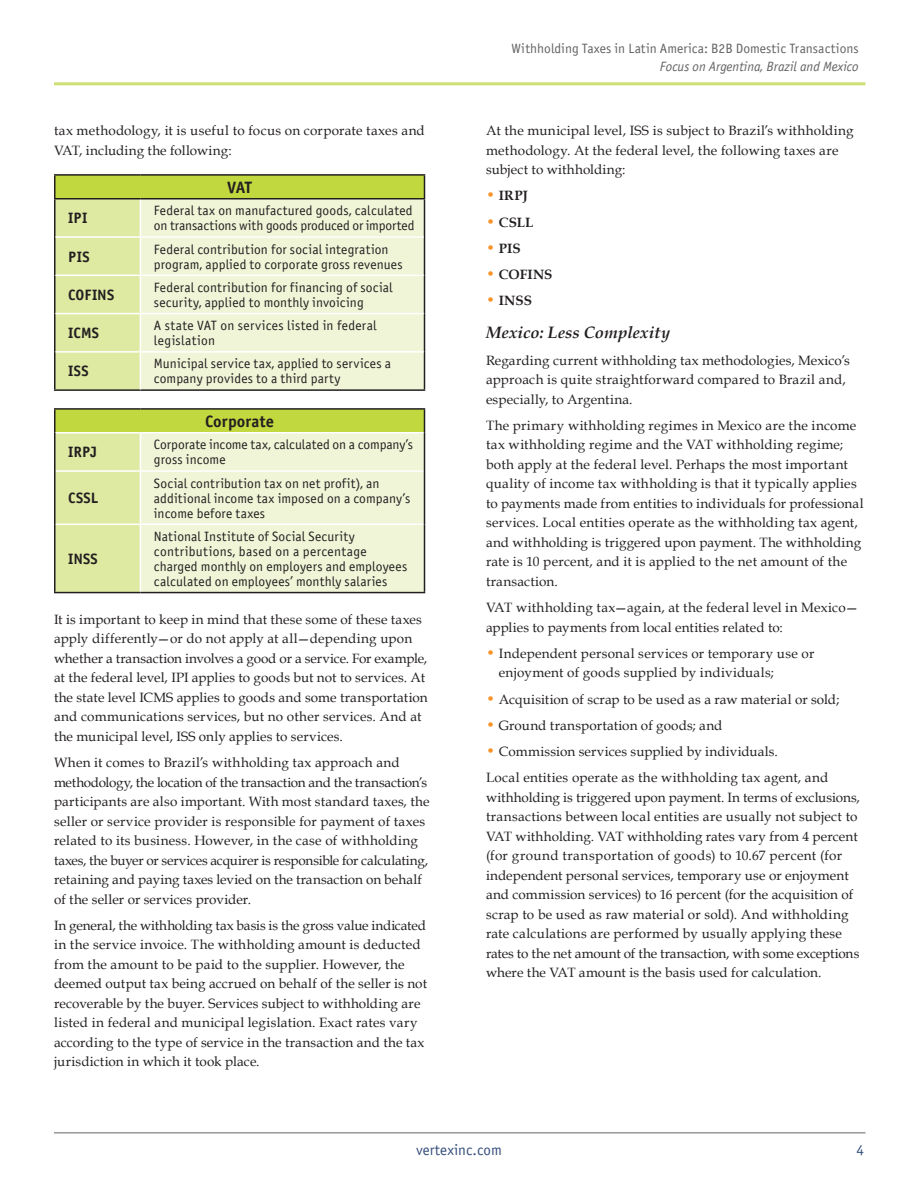
<style>
.page{position:relative;width:918px;height:1188px;background:#fff}
.page>*{position:absolute;margin:0;border:0;box-sizing:border-box;transform-origin:0 0}
.t1{font:italic 700 16.5px "Book Antiqua";letter-spacing:.005em;color:#231f20}
.t2{font:16.5px "Officina Sans Bold A";color:#231f20}
.t3{font:15px "Officina Sans Bold A";letter-spacing:.005em;color:#231f20}
.t4{font:15px "Officina Sans Book A";color:#364f7c}
.t5{font:13.5px/19.5px "Book Antiqua";letter-spacing:.01em;color:#231f20}
.t6{font:13.5px/15px "Officina Sans Book A";letter-spacing:.01em;color:#231f20}
.t7{font:13.5px "Officina Sans Book A";color:#636366}
.t8{font:italic 13.5px "Officina Sans Book A";color:#636366}
.t9{font:700 13.5px "Book Antiqua";letter-spacing:.005em;color:#231f20}
.s1{font-weight:400;font-size:15px;color:#f79328}
.s2{font-size:15px;color:#f79328}
</style>
<div class="page">
<hr style="left:54px;top:82px;width:812px;height:3px;background:#d0df74">
<hr style="left:54px;top:1132px;width:812px;height:1px;background:#636366">
<div style="left:55px;top:175px;width:369px;height:24px;background:#c2d83f"></div>
<div style="left:56px;top:199px;width:84px;height:190px;background:#dee9a2"></div>
<div style="left:141px;top:199px;width:283px;height:190px;background:#f0f5d7"></div>
<hr style="left:54px;top:199px;width:2px;height:38px;background:#231f20">
<hr style="left:424px;top:199px;width:1px;height:38px;background:#231f20">
<hr style="left:54px;top:237px;width:2px;height:38px;background:#231f20">
<hr style="left:424px;top:237px;width:1px;height:38px;background:#231f20">
<hr style="left:54px;top:275px;width:2px;height:39px;background:#231f20">
<hr style="left:424px;top:275px;width:1px;height:39px;background:#231f20">
<hr style="left:54px;top:314px;width:2px;height:38px;background:#231f20">
<hr style="left:424px;top:314px;width:1px;height:38px;background:#231f20">
<hr style="left:54px;top:352px;width:2px;height:37px;background:#231f20">
<hr style="left:424px;top:352px;width:1px;height:37px;background:#231f20">
<hr style="left:54px;top:389px;width:86px;height:2px;background:#231f20">
<hr style="left:140px;top:389px;width:285px;height:2px;background:#231f20">
<hr style="left:56px;top:236px;width:84px;height:2px;background:#fff">
<hr style="left:140px;top:236px;width:284px;height:2px;background:#fff">
<hr style="left:56px;top:275px;width:84px;height:1px;background:#fff">
<hr style="left:140px;top:275px;width:284px;height:1px;background:#fff">
<hr style="left:56px;top:313px;width:84px;height:1px;background:#fff">
<hr style="left:140px;top:313px;width:284px;height:1px;background:#fff">
<hr style="left:56px;top:351px;width:84px;height:2px;background:#fff">
<hr style="left:140px;top:351px;width:284px;height:2px;background:#fff">
<hr style="left:54px;top:174px;width:86px;height:2px;background:#231f20">
<hr style="left:54px;top:176px;width:2px;height:22px;background:#231f20">
<hr style="left:140px;top:174px;width:285px;height:2px;background:#231f20">
<svg style="left:424px;top:176px;width:1px;height:22px"></svg>
<hr style="left:54px;top:198px;width:86px;height:1px;background:#231f20">
<hr style="left:140px;top:198px;width:285px;height:1px;background:#231f20">
<div style="left:55px;top:409px;width:369px;height:24px;background:#c2d83f"></div>
<div style="left:56px;top:433px;width:84px;height:159px;background:#dee9a2"></div>
<div style="left:141px;top:433px;width:283px;height:159px;background:#f0f5d7"></div>
<hr style="left:54px;top:408px;width:86px;height:2px;background:#231f20">
<hr style="left:54px;top:410px;width:2px;height:23px;background:#231f20">
<hr style="left:140px;top:408px;width:285px;height:2px;background:#231f20">
<svg style="left:424px;top:410px;width:1px;height:23px"></svg>
<hr style="left:56px;top:432px;width:84px;height:1px;background:#fff">
<hr style="left:140px;top:432px;width:284px;height:1px;background:#fff">
<hr style="left:56px;top:470px;width:84px;height:2px;background:#fff">
<hr style="left:140px;top:470px;width:284px;height:2px;background:#fff">
<hr style="left:56px;top:524px;width:84px;height:1px;background:#fff">
<hr style="left:140px;top:524px;width:284px;height:1px;background:#fff">
<hr style="left:54px;top:433px;width:2px;height:38px;background:#231f20">
<hr style="left:424px;top:433px;width:1px;height:38px;background:#231f20">
<hr style="left:54px;top:471px;width:2px;height:53px;background:#231f20">
<hr style="left:424px;top:471px;width:1px;height:53px;background:#231f20">
<hr style="left:54px;top:524px;width:2px;height:68px;background:#231f20">
<hr style="left:424px;top:524px;width:1px;height:68px;background:#231f20">
<hr style="left:54px;top:592px;width:86px;height:1px;background:#231f20">
<hr style="left:140px;top:592px;width:285px;height:1px;background:#231f20">
<p class="t5" style="left:54px;top:121px;width:372px">tax methodology, it is useful to focus on corporate taxes and<br>VAT, including the following:</p>
<p class="t2" style="left:227px;top:177px;width:26px">VAT</p>
<p class="t3" style="left:68px;top:209px;width:21px">IPI</p>
<p class="t6" style="left:154px;top:203px;width:262px">Federal tax on manufactured goods, calculated on transactions with goods produced or imported</p>
<p class="t3" style="left:68px;top:247px;width:23px">PIS</p>
<p class="t6" style="left:154px;top:242px;width:250px">Federal contribution for social integration program, applied to corporate gross revenues</p>
<p class="t3" style="left:68px;top:286px;width:47px">COFINS</p>
<p class="t6" style="left:154px;top:280px;width:240px">Federal contribution for financing of social security, applied to monthly invoicing</p>
<p class="t3" style="left:68px;top:324px;width:32px">ICMS</p>
<p class="t6" style="left:154px;top:318px;width:224px">A state VAT on services listed in federal legislation</p>
<p class="t3" style="left:68px;top:362px;width:22px">ISS</p>
<p class="t6" style="left:154px;top:356px;width:239px">Municipal service tax, applied to services a company provides to a third party</p>
<p class="t2" style="left:205px;top:411px;width:70px">Corporate</p>
<p class="t3" style="left:68px;top:443px;width:30px">IRPJ</p>
<p class="t6" style="left:154px;top:437px;width:261px">Corporate income tax, calculated on a company’s gross income</p>
<p class="t3" style="left:68px;top:489px;width:31px">CSSL</p>
<p class="t6" style="left:154px;top:476px;width:258px">Social contribution tax on net profit), an additional income tax imposed on a company’s income before taxes</p>
<p class="t3" style="left:68px;top:550px;width:31px">INSS</p>
<p class="t6" style="left:154px;top:529px;width:255px">National Institute of Social Security contributions, based on a percentage charged monthly on employers and employees calculated on employees’ monthly salaries</p>
<p class="t5" style="left:54px;top:609px;width:375px">It is important to keep in mind that these some of these taxes apply differently—or do not apply at all—depending upon whether a transaction involves a good or a service. For example, at the federal level, IPI applies to goods but not to services. At the state level ICMS applies to goods and some transportation and communications services, but no other services. And at the municipal level, ISS only applies to services.</p>
<p class="t5" style="left:54px;top:752px;width:377px">When it comes to Brazil’s withholding tax approach and methodology, the location of the transaction and the transaction’s participants are also important. With most standard taxes, the seller or service provider is responsible for payment of taxes related to its business. However, in the case of withholding taxes, the buyer or services acquirer is responsible for calculating, retaining and paying taxes levied on the transaction on behalf of the seller or services provider.</p>
<p class="t5" style="left:54px;top:915px;width:375px">In general, the withholding tax basis is the gross value indicated in the service invoice. The withholding amount is deducted from the amount to be paid to the supplier. However, the deemed output tax being accrued on behalf of the seller is not recoverable by the buyer. Services subject to withholding are listed in federal and municipal legislation. Exact rates vary according to the type of service in the transaction and the tax jurisdiction in which it took place.</p>
<p class="t7" style="left:512px;top:41px;width:349px">Withholding Taxes in Latin America: B2B Domestic Transactions</p>
<p class="t8" style="left:660px;top:59px;width:200px">Focus on Argentina, Brazil and Mexico</p>
<p class="t5" style="left:486px;top:120px;width:369px">At the municipal level, ISS is subject to Brazil’s withholding methodology. At the federal level, the following taxes are subject to withholding:</p>
<p class="t9" style="left:486px;top:187px;width:44px"><span class="s1">•</span> IRPJ</p>
<p class="t9" style="left:486px;top:213px;width:49px"><span class="s1">•</span> CSLL</p>
<p class="t9" style="left:486px;top:239px;width:36px"><span class="s1">•</span> PIS</p>
<p class="t9" style="left:486px;top:265px;width:68px"><span class="s1">•</span> COFINS</p>
<p class="t9" style="left:486px;top:292px;width:48px"><span class="s1">•</span> INSS</p>
<p class="t1" style="left:486px;top:321px;width:186px">Mexico: Less Complexity</p>
<p class="t5" style="left:486px;top:350px;width:366px">Regarding current withholding tax methodologies, Mexico’s approach is quite straightforward compared to Brazil and, especially, to Argentina.</p>
<p class="t5" style="left:486px;top:415px;width:379px">The primary withholding regimes in Mexico are the income tax withholding regime and the VAT withholding regime; both apply at the federal level. Perhaps the most important quality of income tax withholding is that it typically applies to payments made from entities to individuals for professional services. Local entities operate as the withholding tax agent, and withholding is triggered upon payment. The withholding rate is 10 percent, and it is applied to the net amount of the transaction.</p>
<p class="t5" style="left:486px;top:597px;width:374px">VAT withholding tax—again, at the federal level in Mexico— applies to payments from local entities related to:</p>
<p class="t5" style="left:499px;top:643px;width:317px;text-indent:-13px"><span class="s2">•</span> Independent personal services or temporary use or enjoyment of goods supplied by individuals;</p>
<p class="t5" style="left:486px;top:689px;width:355px"><span class="s2">•</span> Acquisition of scrap to be used as a raw material or sold;</p>
<p class="t5" style="left:486px;top:715px;width:238px"><span class="s2">•</span> Ground transportation of goods; and</p>
<p class="t5" style="left:486px;top:738px;width:344px;line-height:26.2px"><span class="s2">•</span> Commission services supplied by individuals.<br>Local entities operate as the withholding tax agent, and</p>
<p class="t5" style="left:486px;top:787px;width:375px">withholding is triggered upon payment. In terms of exclusions, transactions between local entities are usually not subject to VAT withholding. VAT withholding rates vary from 4 percent (for ground transportation of goods) to 10.67 percent (for independent personal services, temporary use or enjoyment and commission services) to 16 percent (for the acquisition of scrap to be used as raw material or sold). And withholding rate calculations are performed by usually applying these rates to the net amount of the transaction, with some exceptions where the VAT amount is the basis used for calculation.</p>
<p class="t4" style="left:416px;top:1142px;width:87px">vertexinc.com</p>
<p class="t4" style="left:856px;top:1142px;width:9px">4</p>
</div>
